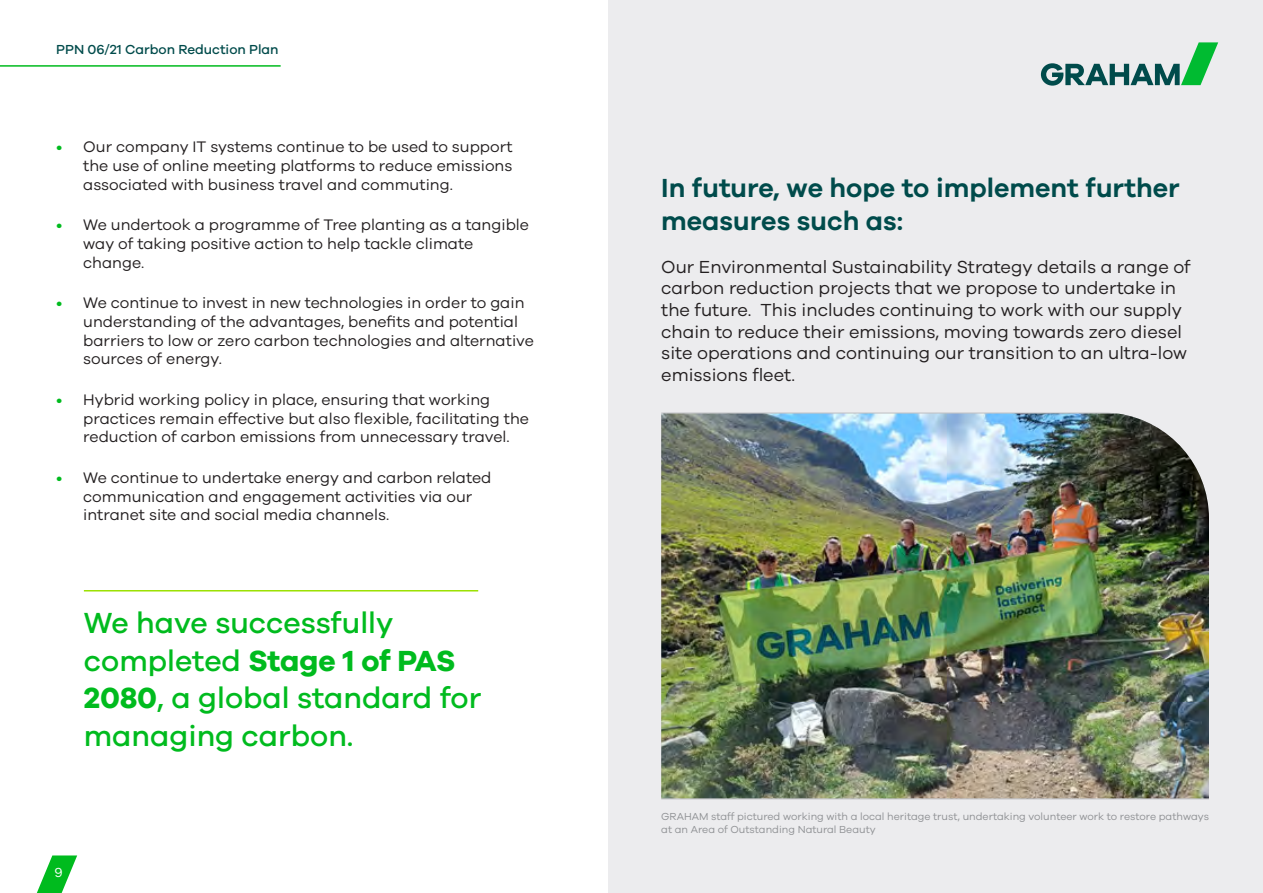
<style>
.page{position:relative;width:1263px;height:893px;background:#fff}
.page>*{position:absolute;margin:0;border:0;box-sizing:border-box;transform-origin:0 0}
.t1{font:500 30px/37.5px "Galano Grotesque";color:#00bb1e}
.t2{font:600 27px/32.4px "Galano Grotesque";color:#004b4b}
.t3{font:18px/21.6px "Galano Grotesque";color:#231f20}
.t4{font:15.75px/18.9px "Galano Grotesque";color:#231f20}
.t5{font:500 13.5px "Galano Grotesque";color:#004b4b}
.t6{font:13.5px "Galano Grotesque";color:#fff}
.t7{font:10.5px/12.6px "Galano Grotesque";color:#8f9194}
.s1{color:#00bb1e}
.s2{font-weight:700}
</style>
<div class="page">
<div style="left:608px;top:0;width:655px;height:893px;background:#ececee"></div>
<hr style="left:0;top:65px;width:281px;height:2px;background:#00bb1e">
<svg style="left:37px;top:855px;width:40px;height:38px"></svg>
<svg style="left:1041px;top:42px;width:177px;height:44px"></svg>
<img style="left:661px;top:414px;width:548px;height:384px">
<hr style="left:84px;top:590px;width:394px;height:1px;background:#9be100">
<p class="t5" style="left:56px;top:41px;width:224px">PPN 06/21 Carbon Reduction Plan</p>
<p class="t4" style="left:83px;top:137px;width:431px;text-align:justify;text-indent:-27px"><span class="s1">•</span> Our company IT systems continue to be used to support the use of online meeting platforms to reduce emissions associated with business travel and commuting.</p>
<p class="t4" style="left:83px;top:215px;width:447px;text-indent:-27px"><span class="s1">•</span> We undertook a programme of Tree planting as a tangible way of taking positive action to help tackle climate change.</p>
<p class="t4" style="left:83px;top:293px;width:452px;text-indent:-27px"><span class="s1">•</span> We continue to invest in new technologies in order to gain understanding of the advantages, benefits and potential barriers to low or zero carbon technologies and alternative sources of energy.</p>
<p class="t4" style="left:83px;top:389px;width:447px;text-indent:-27px"><span class="s1">•</span> Hybrid working policy in place, ensuring that working practices remain effective but also flexible, facilitating the reduction of carbon emissions from unnecessary travel.</p>
<p class="t4" style="left:83px;top:467px;width:410px;text-indent:-27px"><span class="s1">•</span> We continue to undertake energy and carbon related communication and engagement activities via our intranet site and social media channels.</p>
<p class="t1" style="left:84px;top:604px;width:399px">We have successfully completed <span class="s2">Stage 1 of PAS<br>2080</span>, a global standard for managing carbon.</p>
<p class="t6" style="left:55px;top:864px;width:10px">9</p>
<p class="t2" style="left:661px;top:171px;width:520px">In future, we hope to implement further measures such as:</p>
<p class="t3" style="left:661px;top:255px;width:531px">Our Environmental Sustainability Strategy details a range of carbon reduction projects that we propose to undertake in the future. This includes continuing to work with our supply chain to reduce their emissions, moving towards zero diesel site operations and continuing our transition to an ultra-low emissions fleet.</p>
<p class="t7" style="left:661px;top:810px;width:549px">GRAHAM staff pictured working with a local heritage trust, undertaking volunteer work to restore pathways at an Area of Outstanding Natural Beauty</p>
</div>
